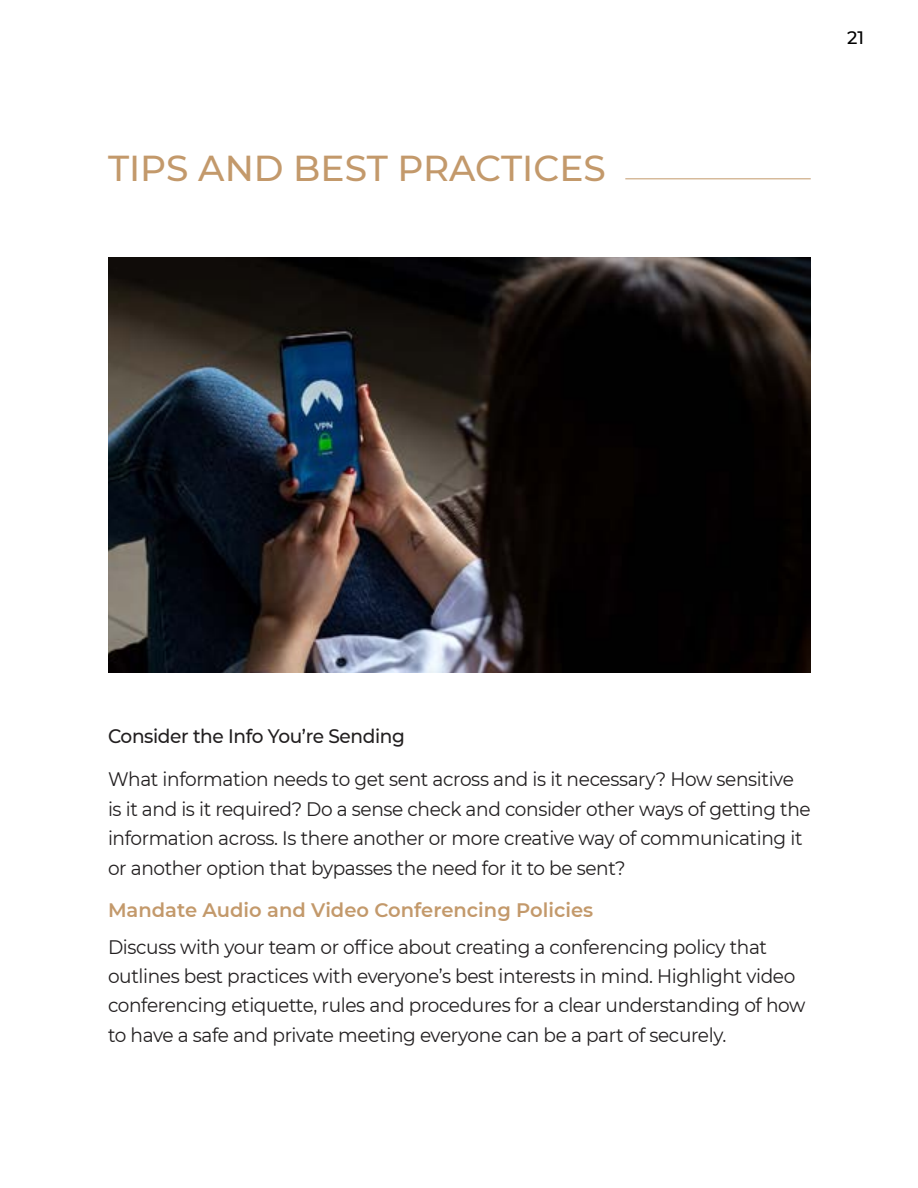
<style>
.page{position:relative;width:918px;height:1188px;background:#fff}
.page>*{position:absolute;margin:0;border:0;box-sizing:border-box;transform-origin:0 0}
.t1{font:500 36px "Montserrat";color:#c3996b}
.t2{font:19.5px/29.4px "Montserrat";letter-spacing:-.02em;color:#221f20;scale:.95 1}
.t3{font:600 19.5px "Montserrat";color:#c3996b}
.t4{font:500 19.5px "Montserrat";letter-spacing:-.02em;color:#221f20;scale:.95 1}
.t5{font:500 18px "Montserrat";color:#000}
</style>
<div class="page">
<hr style="left:625px;top:178px;width:186px;height:1px;background:#c3996b">
<img style="left:109px;top:258px;width:702px;height:415px">
<h1 class="t1" style="left:108px;top:143px;width:499px">TIPS AND BEST PRACTICES</h1>
<p class="t5" style="left:847px;top:25px;width:18px">21</p>
<p class="t4" style="left:108px;top:723px;width:314px">Consider the Info You’re Sending</p>
<p class="t2" style="left:108px;top:764px;width:741px">What information needs to get sent across and is it necessary? How sensitive is it and is it required? Do a sense check and consider other ways of getting the information across. Is there another or more creative way of communicating it or another option that bypasses the need for it to be sent?</p>
<p class="t3" style="left:108px;top:897px;width:487px">Mandate Audio and Video Conferencing Policies</p>
<p class="t2" style="left:108px;top:931px;width:736px">Discuss with your team or office about creating a conferencing policy that outlines best practices with everyone’s best interests in mind. Highlight video conferencing etiquette, rules and procedures for a clear understanding of how to have a safe and private meeting everyone can be a part of securely.</p>
</div>
